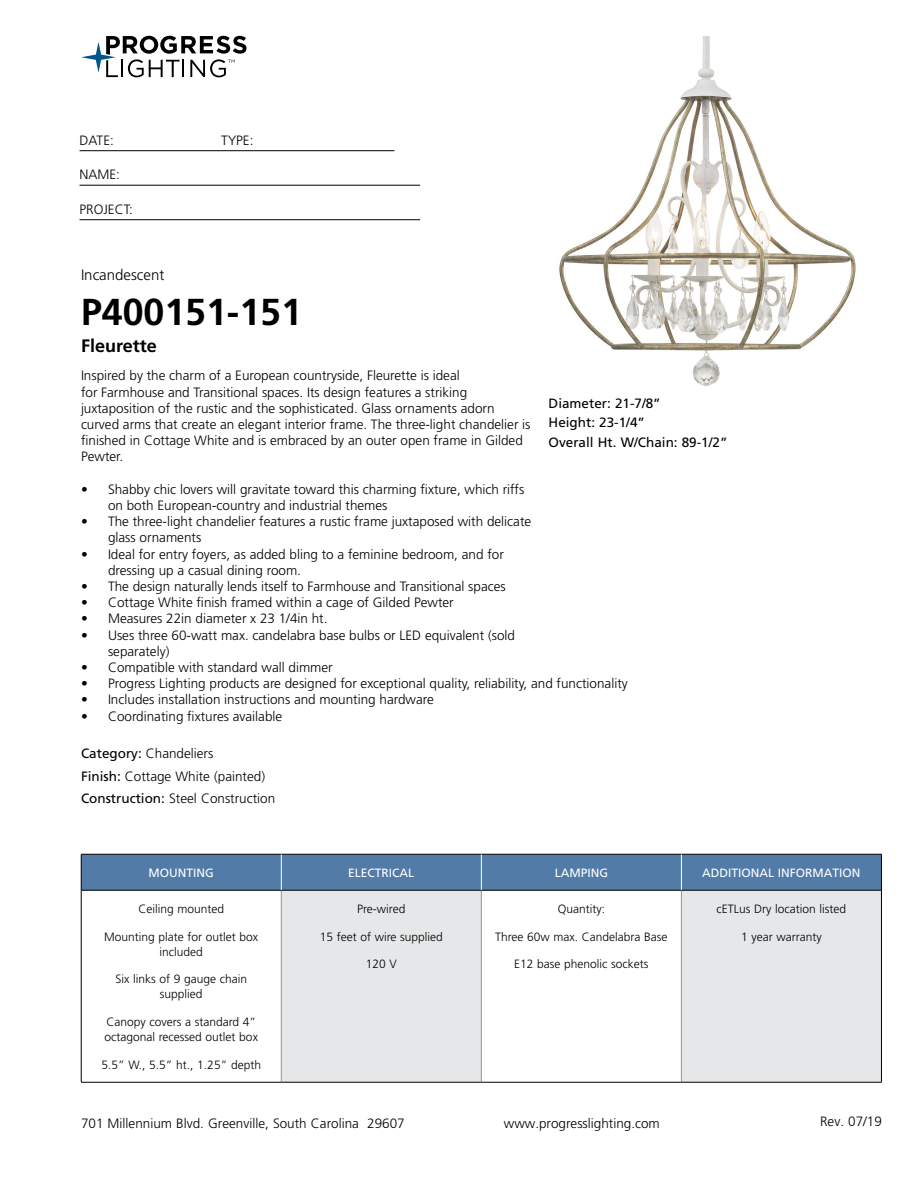
<style>
.page{position:relative;width:918px;height:1188px;background:#fff}
.page>*{position:absolute;margin:0;border:0;box-sizing:border-box;transform-origin:0 0}
.t1{font:700 37.5px "Frutiger LT Std";color:#000}
.t2{font:700 18px "Frutiger LT Std";color:#000}
.t3{font:300 15px "Frutiger LT Std";color:#000}
.t4{font:300 13.5px/16.2px "Frutiger LT Std";color:#000}
.t5{font:13.5px/19.5px "Frutiger LT Std";color:#000}
.t6{font:300 12px/15px "Frutiger LT Std";color:#000;text-align:center}
.t7{font:12px "Frutiger LT Std";color:#fff}
.s1{font-weight:400}
</style>
<div class="page">
<svg style="left:81px;top:36px;width:165px;height:41px"></svg>
<hr style="left:80px;top:150px;width:314px;height:1px;background:#000">
<hr style="left:80px;top:185px;width:340px;height:1px;background:#000">
<hr style="left:80px;top:219px;width:340px;height:1px;background:#000">
<div style="left:82px;top:855px;width:799px;height:35px;background:#527ba8"></div>
<div style="left:281px;top:890px;width:200px;height:192px;background:#e6e7e8"></div>
<div style="left:681px;top:890px;width:200px;height:192px;background:#e6e7e8"></div>
<hr style="left:281px;top:891px;width:1px;height:191px;background:#939598">
<hr style="left:481px;top:891px;width:1px;height:191px;background:#939598">
<hr style="left:681px;top:891px;width:1px;height:191px;background:#939598">
<hr style="left:81px;top:890px;width:200px;height:1px;background:#000">
<hr style="left:281px;top:890px;width:200px;height:1px;background:#000">
<hr style="left:481px;top:890px;width:200px;height:1px;background:#000">
<hr style="left:681px;top:890px;width:200px;height:1px;background:#000">
<hr style="left:81px;top:1082px;width:200px;height:1px;background:#000">
<hr style="left:281px;top:1082px;width:200px;height:1px;background:#000">
<hr style="left:481px;top:1082px;width:200px;height:1px;background:#000">
<hr style="left:681px;top:1082px;width:201px;height:1px;background:#000">
<hr style="left:81px;top:854px;width:200px;height:1px;background:#000">
<hr style="left:81px;top:854px;width:1px;height:36px;background:#000">
<hr style="left:281px;top:854px;width:200px;height:1px;background:#000">
<hr style="left:481px;top:854px;width:200px;height:1px;background:#000">
<hr style="left:681px;top:854px;width:201px;height:1px;background:#000">
<hr style="left:881px;top:854px;width:1px;height:36px;background:#000">
<hr style="left:81px;top:890px;width:1px;height:192px;background:#000">
<hr style="left:881px;top:890px;width:1px;height:192px;background:#000">
<hr style="left:281px;top:854px;width:1px;height:36px;background:#fff">
<hr style="left:681px;top:854px;width:1px;height:36px;background:#fff">
<hr style="left:481px;top:854px;width:1px;height:36px;background:#fff">
<img style="left:559px;top:36px;width:297px;height:349px">
<p class="t4" style="left:80px;top:132px;width:36px">DATE:</p>
<p class="t4" style="left:221px;top:132px;width:34px">TYPE:</p>
<p class="t4" style="left:80px;top:167px;width:42px">NAME:</p>
<p class="t4" style="left:80px;top:201px;width:55px">PROJECT:</p>
<p class="t3" style="left:81px;top:266px;width:85px">Incandescent</p>
<h1 class="t1" style="left:81px;top:290px;width:222px">P400151-151</h1>
<h2 class="t2" style="left:81px;top:335px;width:77px">Fleurette</h2>
<p class="t4" style="left:81px;top:368px;width:451px">Inspired by the charm of a European countryside, Fleurette is ideal<br>for Farmhouse and Transitional spaces. Its design features a striking juxtaposition of the rustic and the sophisticated. Glass ornaments adorn curved arms that create an elegant interior frame. The three-light chandelier is finished in Cottage White and is embraced by an outer open frame in Gilded Pewter.</p>
<p class="t4" style="left:108px;top:481px;width:418px;text-indent:-27px">• Shabby chic lovers will gravitate toward this charming fixture, which riffs on both European-country and industrial themes</p>
<p class="t4" style="left:108px;top:514px;width:425px;text-indent:-27px">• The three-light chandelier features a rustic frame juxtaposed with delicate glass ornaments</p>
<p class="t4" style="left:108px;top:546px;width:397px;text-indent:-27px">• Ideal for entry foyers, as added bling to a feminine bedroom, and for dressing up a casual dining room.</p>
<p class="t4" style="left:81px;top:578px;width:426px">• The design naturally lends itself to Farmhouse and Transitional spaces</p>
<p class="t4" style="left:81px;top:595px;width:374px">• Cottage White finish framed within a cage of Gilded Pewter</p>
<p class="t4" style="left:81px;top:611px;width:248px">• Measures 22in diameter x 23 1/4in ht.</p>
<p class="t4" style="left:108px;top:627px;width:409px;text-indent:-27px">• Uses three 60-watt max. candelabra base bulbs or LED equivalent (sold separately)</p>
<p class="t4" style="left:81px;top:659px;width:253px">• Compatible with standard wall dimmer</p>
<p class="t4" style="left:81px;top:676px;width:548px">• Progress Lighting products are designed for exceptional quality, reliability, and functionality</p>
<p class="t4" style="left:81px;top:692px;width:354px">• Includes installation instructions and mounting hardware</p>
<p class="t4" style="left:81px;top:708px;width:203px">• Coordinating fixtures available</p>
<p class="t4" style="left:81px;top:742px;width:196px;line-height:22.5px"><span class="s1">Category:</span> Chandeliers<br><span class="s1">Finish:</span> Cottage White (painted)<br><span class="s1">Construction:</span> Steel Construction</p>
<p class="t5" style="left:549px;top:393px;width:180px">Diameter: 21-7/8”<br>Height: 23-1/4”<br>Overall Ht. W/Chain: 89-1/2”</p>
<p class="t7" style="left:149px;top:866px;width:67px">MOUNTING</p>
<p class="t7" style="left:348px;top:866px;width:68px">ELECTRICAL</p>
<p class="t7" style="left:555px;top:866px;width:55px">LAMPING</p>
<p class="t7" style="left:702px;top:866px;width:160px">ADDITIONAL INFORMATION</p>
<p class="t6" style="left:138px;top:901px;width:87px">Ceiling mounted</p>
<p class="t6" style="left:104px;top:929px;width:156px">Mounting plate for outlet box included</p>
<p class="t6" style="left:115px;top:972px;width:133px">Six links of 9 gauge chain supplied</p>
<p class="t6" style="left:105px;top:1015px;width:155px;text-align:left">Canopy covers a standard 4” octagonal recessed outlet box</p>
<p class="t6" style="left:101px;top:1057px;width:161px">5.5” W., 5.5” ht., 1.25” depth</p>
<p class="t6" style="left:357px;top:901px;width:50px">Pre-wired</p>
<p class="t6" style="left:320px;top:929px;width:125px">15 feet of wire supplied</p>
<p class="t6" style="left:366px;top:957px;width:33px">120 V</p>
<p class="t6" style="left:717px;top:901px;width:131px">cETLus Dry location listed</p>
<p class="t6" style="left:741px;top:929px;width:82px">1 year warranty</p>
<p class="t6" style="left:558px;top:901px;width:49px">Quantity:</p>
<p class="t6" style="left:495px;top:929px;width:174px">Three 60w max. Candelabra Base</p>
<p class="t6" style="left:514px;top:957px;width:136px">E12 base phenolic sockets</p>
<p class="t4" style="left:81px;top:1115px;width:325px">701 Millennium Blvd. Greenville, South Carolina 29607</p>
<p class="t4" style="left:504px;top:1115px;width:158px">www.progresslighting.com</p>
<p class="t4" style="left:820px;top:1114px;width:63px">Rev. 07/19</p>
</div>
